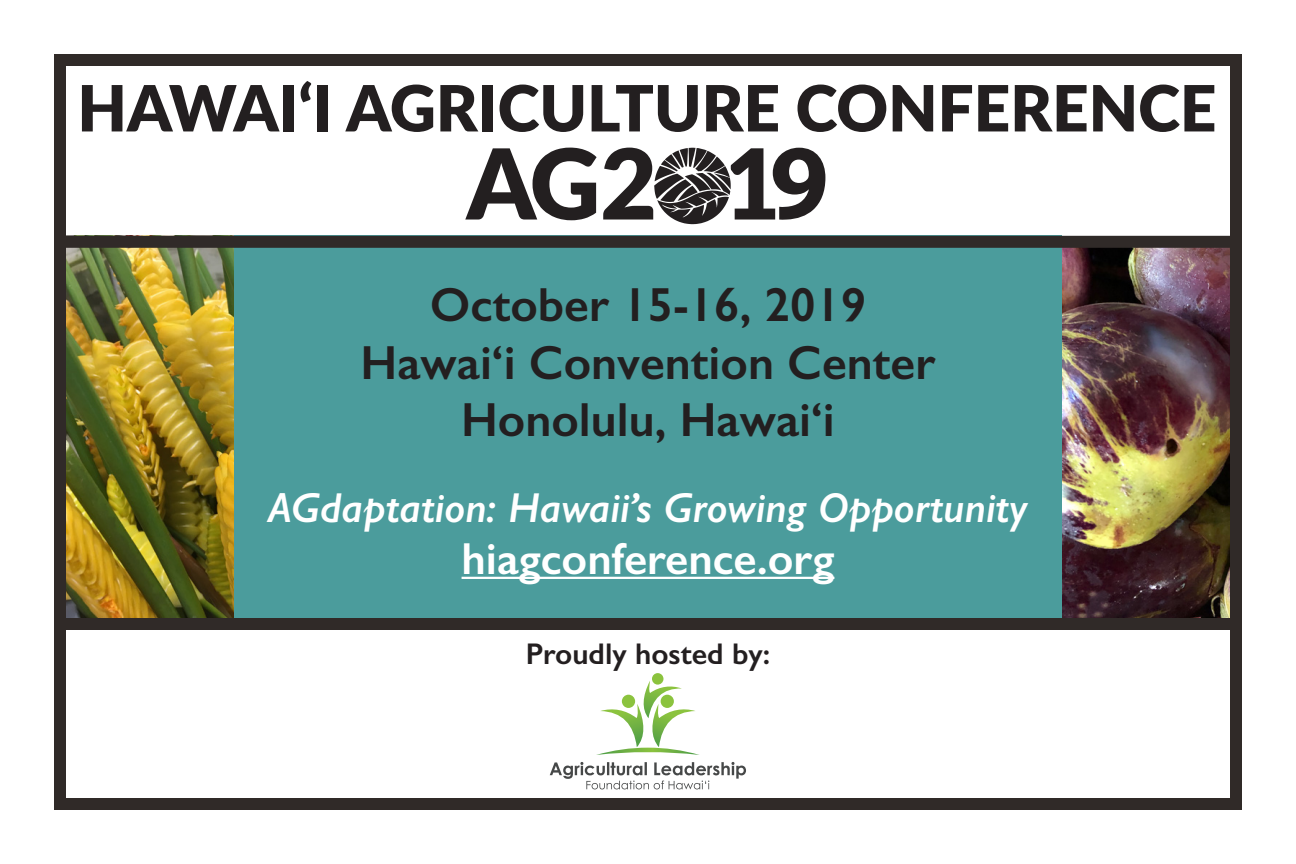
<style>
.page{position:relative;width:1296px;height:864px;background:#fff}
.page>*{position:absolute;margin:0;border:0;box-sizing:border-box;transform-origin:0 0}
.t1{font:700 107.4px "Myriad Pro";color:#231f20}
.t2{font:600 48px "Gill Sans";color:#231f20}
.t3{font:600 45px "Gill Sans";color:#fff}
.t4{font:italic 600 42px "Gill Sans";color:#fff}
.t5{font:600 30px "Gill Sans";color:#231f20}
</style>
<div class="page">
<img style="left:67px;top:249px;width:167px;height:368px">
<svg style="left:596px;top:673px;width:103px;height:82px"></svg>
<svg style="left:550px;top:762px;width:196px;height:27px"></svg>
<div style="left:234px;top:236px;width:828px;height:394px;background:#4b9c9c"></div>
<svg style="left:465px;top:148px;width:132px;height:72px"></svg>
<svg style="left:603px;top:148px;width:172px;height:76px"></svg>
<svg style="left:82px;top:85px;width:198px;height:46px"></svg>
<div style="left:283px;top:85px;width:11px;height:46px;background:#231f20"></div>
<svg style="left:300px;top:81px;width:11px;height:21px"></svg>
<div style="left:318px;top:85px;width:10px;height:46px;background:#231f20"></div>
<svg style="left:345px;top:85px;width:88px;height:47px"></svg>
<svg style="left:440px;top:85px;width:38px;height:46px"></svg>
<div style="left:482px;top:85px;width:11px;height:46px;background:#231f20"></div>
<svg style="left:500px;top:85px;width:83px;height:47px"></svg>
<svg style="left:592px;top:85px;width:106px;height:47px"></svg>
<svg style="left:706px;top:85px;width:72px;height:46px"></svg>
<svg style="left:798px;top:85px;width:88px;height:47px"></svg>
<svg style="left:893px;top:85px;width:40px;height:46px"></svg>
<svg style="left:942px;top:85px;width:30px;height:46px"></svg>
<svg style="left:978px;top:85px;width:30px;height:46px"></svg>
<svg style="left:1015px;top:85px;width:72px;height:46px"></svg>
<svg style="left:1093px;top:85px;width:41px;height:46px"></svg>
<svg style="left:1140px;top:85px;width:74px;height:47px"></svg>
<hr style="left:462px;top:577px;width:372px;height:2px;background:#fff">
<img style="left:1062px;top:249px;width:167px;height:368px">
<div style="left:54px;top:54px;width:1188px;height:756px;border:12px solid #302a28"></div>
<div style="left:54px;top:236px;width:1188px;height:394px;border:12px solid #302a28"></div>
<p class="t1" style="left:770px;top:112px;width:61px">9</p>
<p class="t2" style="left:430px;top:276px;width:438px">October 15-16, 2019</p>
<p class="t2" style="left:361px;top:333px;width:576px">Hawai‘i Convention Center</p>
<p class="t2" style="left:461px;top:391px;width:375px">Honolulu, Hawai‘i</p>
<p class="t4" style="left:268px;top:482px;width:761px">AGdaptation: Hawaii’s Growing Opportunity</p>
<p class="t3" style="left:462px;top:532px;width:374px">hiagconference.org</p>
<p class="t5" style="left:526px;top:635px;width:246px">Proudly hosted by:</p>
</div>
